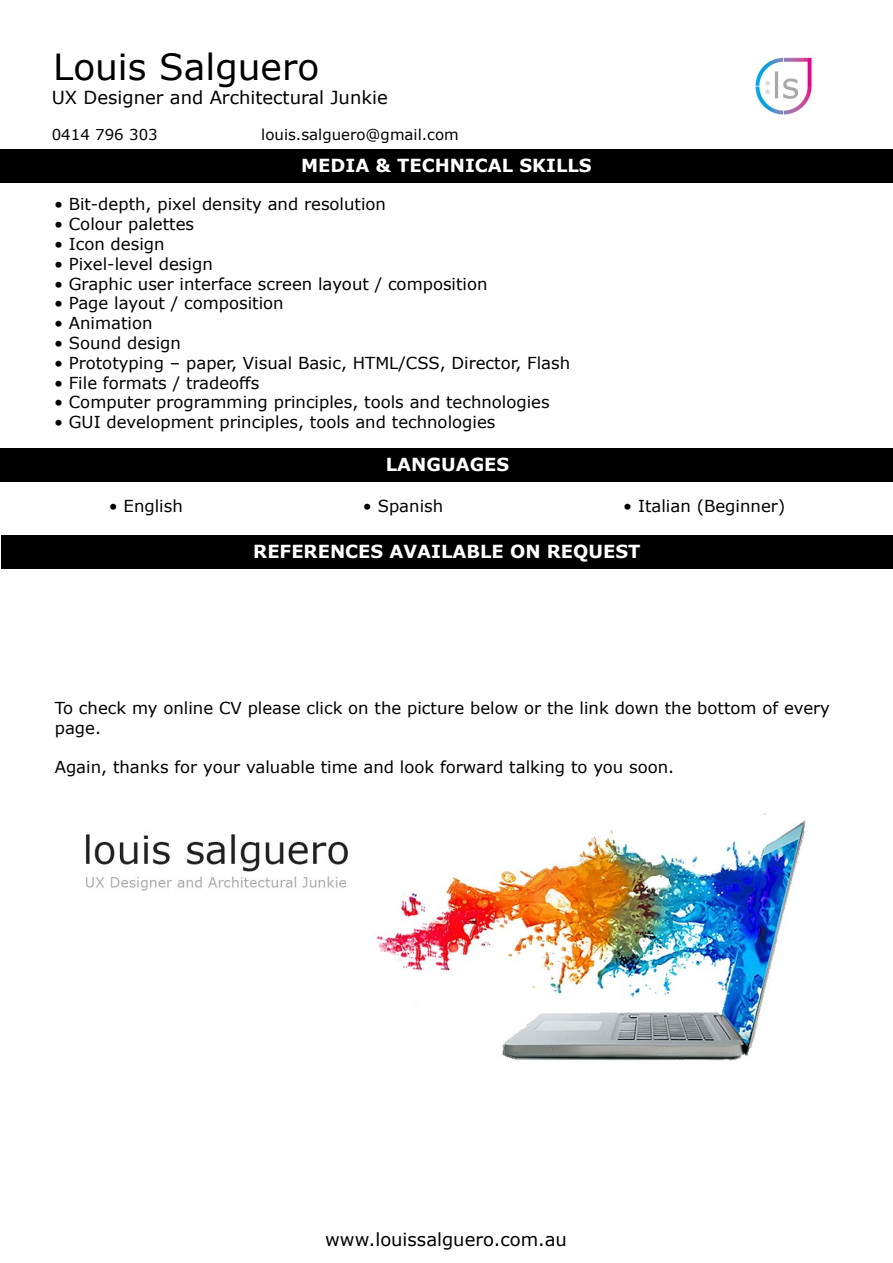
<style>
.page{position:relative;width:893px;height:1263px;background:#fff}
.page>*{position:absolute;margin:0;border:0;box-sizing:border-box;transform-origin:0 0}
.t1{font:36px "Verdana";color:#000}
.t2{font:700 18px "Verdana";color:#fff}
.t3{font:18px "Verdana";color:#000}
.t4{font:16.5px/19.8px "Verdana";color:#000}
.t5{font:15px "Verdana";color:#000}
</style>
<div class="page">
<img style="left:755px;top:57px;width:57px;height:58px">
<div style="left:0;top:149px;width:893px;height:34px;background:#000"></div>
<div style="left:0;top:448px;width:893px;height:34px;background:#000"></div>
<div style="left:1px;top:535px;width:892px;height:34px;background:#000"></div>
<img style="left:85px;top:813px;width:721px;height:248px">
<h1 class="t1" style="left:53px;top:42px;width:268px">Louis Salguero</h1>
<p class="t3" style="left:52px;top:86px;width:337px">UX Designer and Architectural Junkie</p>
<p class="t5" style="left:52px;top:125px;width:107px">0414 796 303</p>
<p class="t5" style="left:261px;top:125px;width:199px">louis.salguero@gmail.com</p>
<p class="t2" style="left:301px;top:153px;width:292px">MEDIA &amp; TECHNICAL SKILLS</p>
<p class="t4" style="left:54px;top:194px;width:334px">• Bit-depth, pixel density and resolution</p>
<p class="t4" style="left:54px;top:214px;width:142px">• Colour palettes</p>
<p class="t4" style="left:54px;top:234px;width:112px">• Icon design</p>
<p class="t4" style="left:54px;top:254px;width:160px">• Pixel-level design</p>
<p class="t4" style="left:54px;top:273px;width:435px">• Graphic user interface screen layout / composition</p>
<p class="t4" style="left:54px;top:293px;width:231px">• Page layout / composition</p>
<p class="t4" style="left:54px;top:313px;width:100px">• Animation</p>
<p class="t4" style="left:54px;top:333px;width:129px">• Sound design</p>
<p class="t4" style="left:54px;top:353px;width:518px">• Prototyping – paper, Visual Basic, HTML/CSS, Director, Flash</p>
<p class="t4" style="left:54px;top:372px;width:207px">• File formats / tradeoffs</p>
<p class="t4" style="left:54px;top:392px;width:497px">• Computer programming principles, tools and technologies</p>
<p class="t4" style="left:54px;top:412px;width:443px">• GUI development principles, tools and technologies</p>
<p class="t2" style="left:386px;top:452px;width:125px">LANGUAGES</p>
<p class="t4" style="left:109px;top:496px;width:76px">• English</p>
<p class="t4" style="left:363px;top:496px;width:82px">• Spanish</p>
<p class="t4" style="left:623px;top:496px;width:164px">• Italian (Beginner)</p>
<p class="t2" style="left:253px;top:539px;width:389px">REFERENCES AVAILABLE ON REQUEST</p>
<p class="t4" style="left:55px;top:698px;width:777px">To check my online CV please click on the picture below or the link down the bottom of every page.</p>
<p class="t4" style="left:55px;top:757px;width:621px">Again, thanks for your valuable time and look forward talking to you soon.</p>
<p class="t3" style="left:325px;top:1227px;width:243px">www.louissalguero.com.au</p>
</div>
